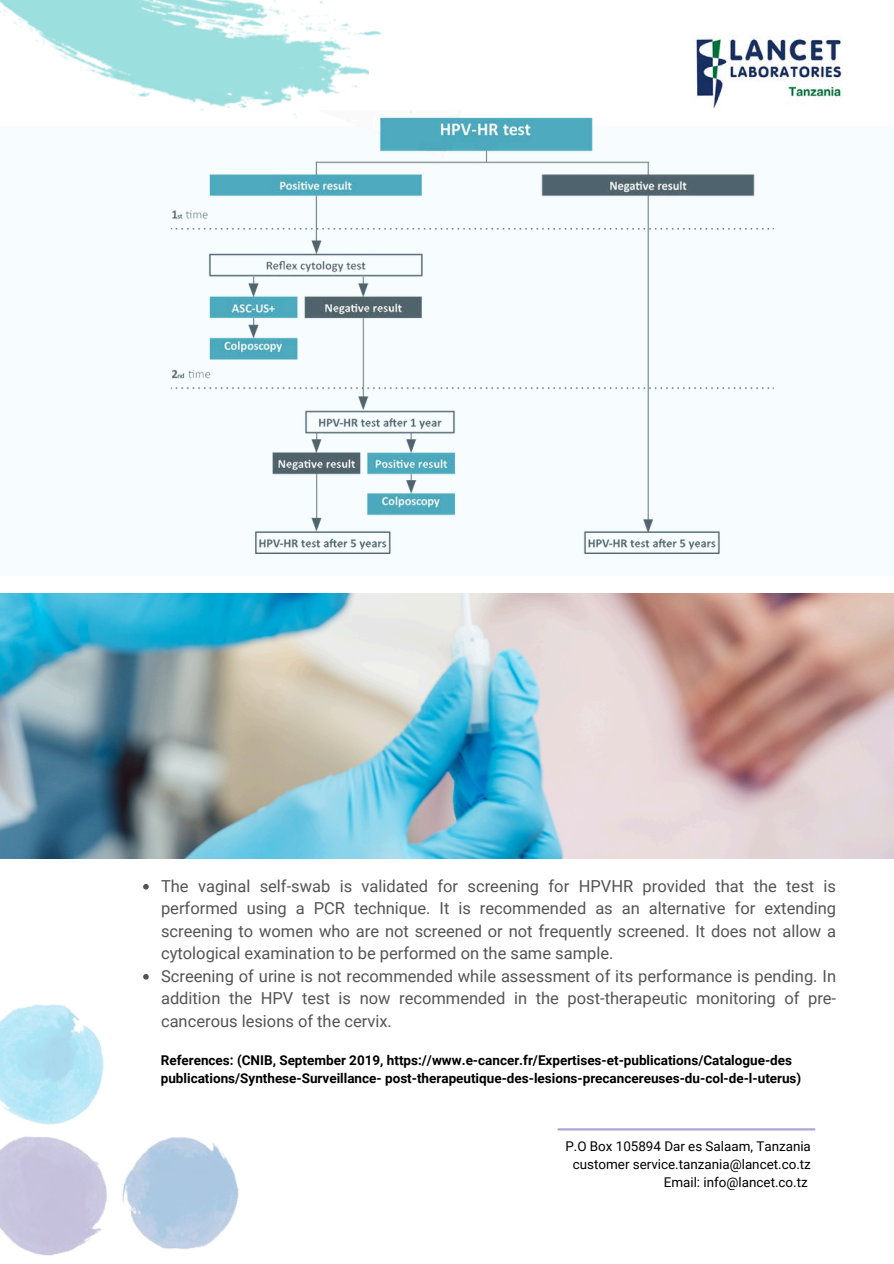
<style>
.page{position:relative;width:894px;height:1264px;background:#fff}
.page>*{position:absolute;margin:0;border:0;box-sizing:border-box;transform-origin:0 0}
.t1{font:16.5px/22.5px "Roboto";color:#545454;text-align:justify}
.t2{font:700 13.5px/18px "Roboto";color:#000}
.t3{font:13.35px "Roboto";color:#000}
</style>
<div class="page">
<hr style="left:558px;top:1128px;width:256px;height:2px;background:#aca6d7">
<img style="left:0;top:594px;width:892px;height:264px">
<img style="left:0;top:0;width:382px;height:110px">
<img style="left:0;top:1004px;width:239px;height:252px">
<img style="left:170px;top:110px;width:603px;height:443px">
<svg style="left:143px;top:884px;width:6px;height:5px"></svg>
<svg style="left:143px;top:974px;width:6px;height:5px"></svg>
<img style="left:691px;top:36px;width:151px;height:75px">
<p class="t1" style="left:161px;top:874px;width:676px">The vaginal self-swab is validated for screening for HPVHR provided that the test is performed using a PCR technique. It is recommended as an alternative for extending screening to women who are not screened or not frequently screened. It does not allow a cytological examination to be performed on the same sample.</p>
<p class="t1" style="left:161px;top:964px;width:676px">Screening of urine is not recommended while assessment of its performance is pending. In addition the HPV test is now recommended in the post-therapeutic monitoring of pre&shy;cancerous lesions of the cervix.</p>
<p class="t2" style="left:161px;top:1051px;width:642px">References: (CNIB, September 2019, https://www.e-cancer.fr/Expertises-et-publications/Catalogue-des publications/Synthese-Surveillance- post-therapeutique-des-lesions-precancereuses-du-col-de-l-uterus)</p>
<p class="t3" style="left:565px;top:1138px;width:247px">P.O Box 105894 Dar es Salaam, Tanzania</p>
<p class="t3" style="left:572px;top:1156px;width:239px">customer service.tanzania@lancet.co.tz</p>
<p class="t3" style="left:663px;top:1174px;width:145px">Email: info@lancet.co.tz</p>
</div>
